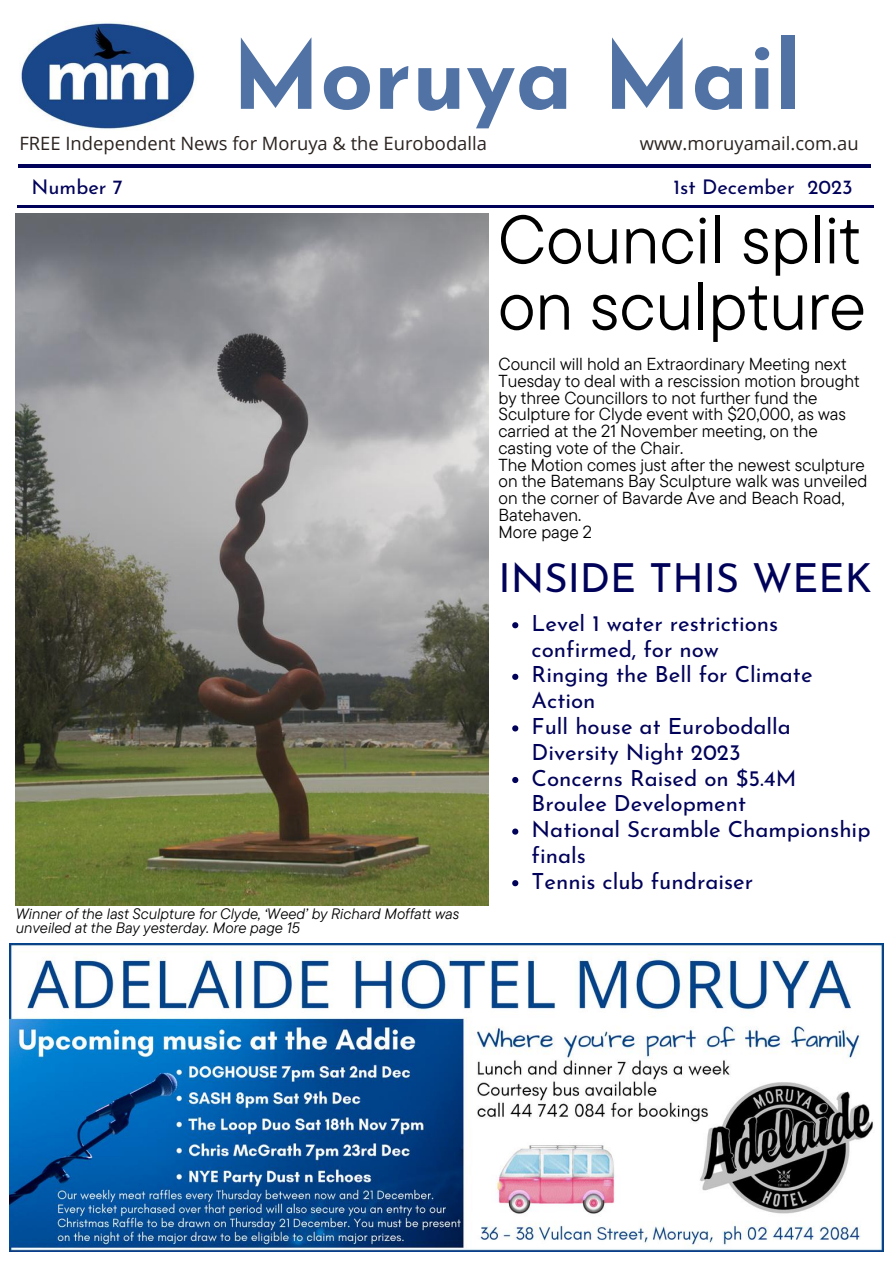
<style>
.page{position:relative;width:893px;height:1264px;background:#fff}
.page>*{position:absolute;margin:0;border:0;box-sizing:border-box;transform-origin:0 0}
.t1{font:700 93px "Josefin Sans";color:#5072a4}
.t2{font:68.4px/66.2px "TT Commons Pro";color:#000}
.t3{font:40.05px "Josefin Sans";color:#000259}
.t4{font:22.2px/25.8px "Josefin Sans";color:#000259}
.t5{font:20.25px "Josefin Sans";color:#000259}
.t6{font:18.3px "Open Sans";color:#2a2320}
.t7{font:17.25px/16.8px "TT Commons Pro";color:#000}
.t8{font:italic 15.15px/14.5px "TT Commons Pro";color:#000}
</style>
<div class="page">
<hr style="left:18px;top:164px;width:852px;height:3px;background:#000259">
<hr style="left:17px;top:205px;width:856px;height:3px;background:#000259">
<img style="left:20px;top:21px;width:176px;height:109px">
<img style="left:9px;top:943px;width:874px;height:308px">
<img style="left:16px;top:214px;width:472px;height:691px">
<svg style="left:512px;top:622px;width:6px;height:6px"></svg>
<svg style="left:512px;top:673px;width:6px;height:7px"></svg>
<svg style="left:512px;top:725px;width:6px;height:6px"></svg>
<svg style="left:512px;top:777px;width:6px;height:6px"></svg>
<svg style="left:512px;top:828px;width:6px;height:6px"></svg>
<svg style="left:512px;top:880px;width:6px;height:6px"></svg>
<h1 class="t1" style="left:232px;top:39px;width:571px">Moruya Mail</h1>
<p class="t6" style="left:19px;top:130px;width:469px">FREE Independent News for Moruya &amp; the Eurobodalla</p>
<p class="t6" style="left:639px;top:130px;width:220px">www.moruyamail.com.au</p>
<p class="t5" style="left:32px;top:179px;width:93px">Number 7</p>
<p class="t5" style="left:673px;top:179px;width:181px">1st December 2023</p>
<h2 class="t2" style="left:498px;top:205px;width:369px">Council split on sculpture</h2>
<p class="t7" style="left:498px;top:355px;width:370px">Council will hold an Extraordinary Meeting next Tuesday to deal with a rescission motion brought by three Councillors to not further fund the Sculpture for Clyde event with $20,000, as was carried at the 21 November meeting, on the casting vote of the Chair.<br>The Motion comes just after the newest sculpture on the Batemans Bay Sculpture walk was unveiled on the corner of Bavarde Ave and Beach Road, Batehaven.<br>More page 2</p>
<p class="t8" style="left:16px;top:905px;width:445px">Winner of the last Sculpture for Clyde, ‘Weed’ by Richard Moffatt was unveiled at the Bay yesterday. More page 15</p>
<h3 class="t3" style="left:498px;top:562px;width:375px">INSIDE THIS WEEK</h3>
<p class="t4" style="left:531px;top:612px;width:340px">Level 1 water restrictions confirmed, for now<br>Ringing the Bell for Climate<br>Action<br>Full house at Eurobodalla<br>Diversity Night 2023<br>Concerns Raised on $5.4M<br>Broulee Development<br>National Scramble Championship finals<br>Tennis club fundraiser</p>
</div>
